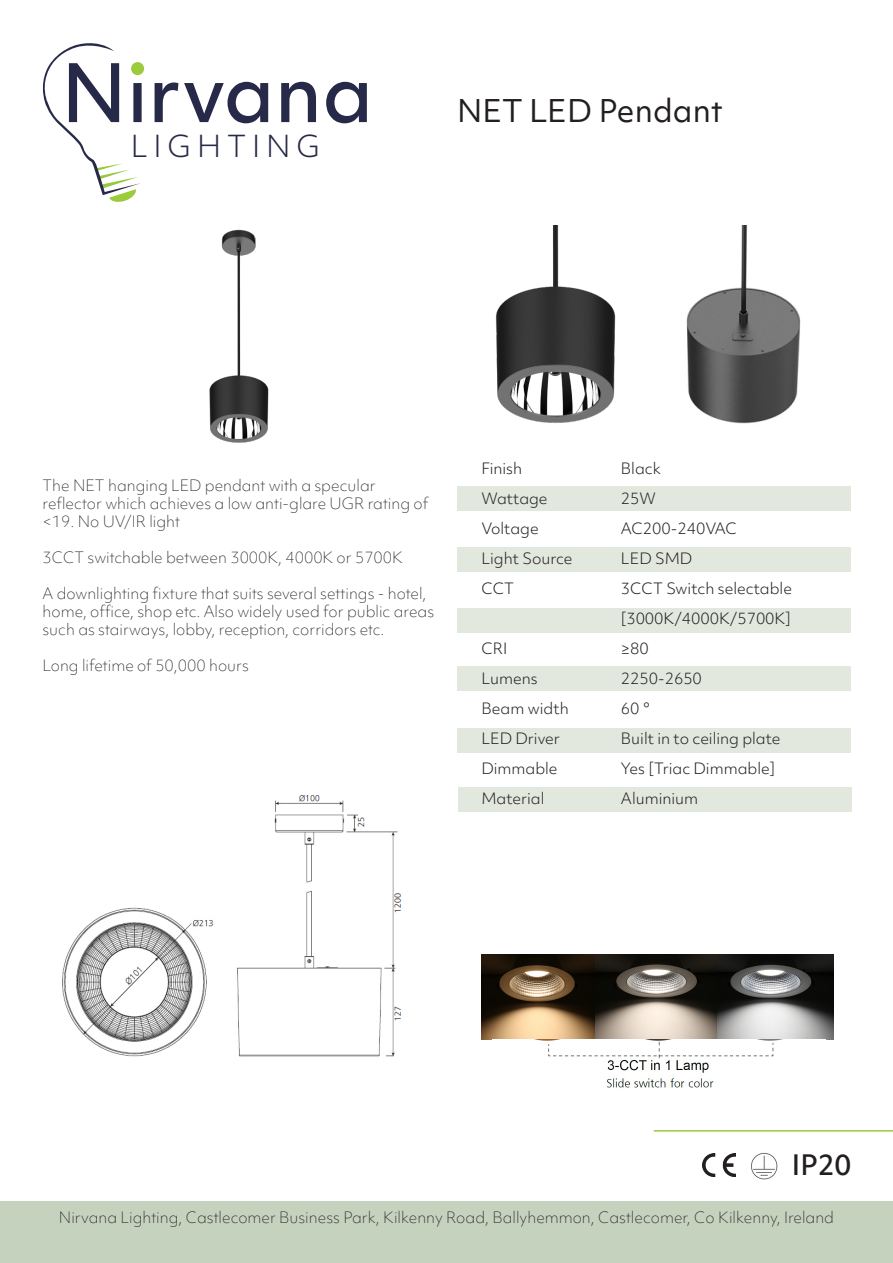
<style>
.page{position:relative;width:893px;height:1263px;background:#fff}
.page>*{position:absolute;margin:0;border:0;box-sizing:border-box;transform-origin:0 0}
.t1{font:500 77.55px "Objektiv Mk 1";color:#272949}
.NL_SPEC_MODEL_TXT{font:30px "Objektiv Mk 1";color:#231f20}
.t2{font:300 29.1px "Objektiv Mk 1";letter-spacing:.2em;color:#272949}
.Paragraph_Style_1{font:500 27px "Objektiv Mk 1";color:#231f20}
.Test_text_body_style{font:100 15px/18px "Objektiv Mk 1";color:#231f20}
.Test_text_body_style-2{font:300 15px "Objektiv Mk 2";color:#231f20}
.NL_SPEC_FOOTER_TEXT{font:100 15px "Objektiv Mk 1";color:#231f20}
</style>
<div class="page">
<div style="left:0;top:1202px;width:893px;height:61px;background:#c5d2be"></div>
<div style="left:457px;top:728px;width:393px;height:24px;background:#e2e8de"></div>
<div style="left:458px;top:787px;width:393px;height:25px;background:#e2e8de"></div>
<div style="left:457px;top:666px;width:393px;height:25px;background:#e2e8de"></div>
<div style="left:457px;top:608px;width:393px;height:25px;background:#e2e8de"></div>
<div style="left:457px;top:547px;width:393px;height:25px;background:#e2e8de"></div>
<div style="left:457px;top:486px;width:393px;height:25px;background:#e2e8de"></div>
<img style="left:702px;top:1154px;width:33px;height:23px">
<img style="left:751px;top:1153px;width:27px;height:26px">
<svg style="left:42px;top:43px;width:99px;height:159px"></svg>
<div style="left:131px;top:62px;width:13px;height:13px;background:#9ccb3b;border-radius:50%"></div>
<hr style="left:654px;top:1130px;width:239px;height:1px;background:#9ccb3b">
<img style="left:209px;top:229px;width:60px;height:214px">
<img style="left:495px;top:225px;width:121px;height:198px">
<img style="left:686px;top:225px;width:115px;height:199px">
<img style="left:62px;top:795px;width:340px;height:262px">
<img style="left:482px;top:955px;width:351px;height:85px">
<img style="left:538px;top:1040px;width:241px;height:48px">
<p class="t1" style="left:61px;top:39px;width:314px">Nirvana</p>
<p class="t2" style="left:131px;top:127px;width:191px">LIGHTING</p>
<p class="NL_SPEC_MODEL_TXT" style="left:457px;top:90px;width:267px">NET LED Pendant</p>
<p class="Test_text_body_style" style="left:43px;top:477px;width:387px">The NET hanging LED pendant with a specular reflector which achieves a low anti-glare UGR rating of &lt;19. No UV/IR light</p>
<p class="Test_text_body_style" style="left:43px;top:549px;width:362px">3CCT switchable between 3000K, 4000K or 5700K</p>
<p class="Test_text_body_style" style="left:43px;top:585px;width:393px">A downlighting fixture that suits several settings - hotel, home, office, shop etc. Also widely used for public areas such as stairways, lobby, reception, corridors etc.</p>
<p class="Test_text_body_style" style="left:43px;top:657px;width:208px">Long lifetime of 50,000 hours</p>
<p class="Test_text_body_style-2" style="left:481px;top:458px;width:42px">Finish</p>
<p class="Test_text_body_style-2" style="left:621px;top:458px;width:42px">Black</p>
<p class="Test_text_body_style-2" style="left:481px;top:488px;width:68px">Wattage</p>
<p class="Test_text_body_style-2" style="left:621px;top:488px;width:37px">25W</p>
<p class="Test_text_body_style-2" style="left:481px;top:518px;width:59px">Voltage</p>
<p class="Test_text_body_style-2" style="left:621px;top:518px;width:118px">AC200-240VAC</p>
<p class="Test_text_body_style-2" style="left:481px;top:548px;width:93px">Light Source</p>
<p class="Test_text_body_style-2" style="left:621px;top:548px;width:73px">LED SMD</p>
<p class="Test_text_body_style-2" style="left:481px;top:578px;width:34px">CCT</p>
<p class="Test_text_body_style-2" style="left:621px;top:578px;width:173px">3CCT Switch selectable</p>
<p class="Test_text_body_style-2" style="left:621px;top:608px;width:172px">[3000K/4000K/5700K]</p>
<p class="Test_text_body_style-2" style="left:481px;top:638px;width:27px">CRI</p>
<p class="Test_text_body_style-2" style="left:621px;top:638px;width:29px">≥80</p>
<p class="Test_text_body_style-2" style="left:481px;top:668px;width:58px">Lumens</p>
<p class="Test_text_body_style-2" style="left:621px;top:668px;width:83px">2250-2650</p>
<p class="Test_text_body_style-2" style="left:481px;top:698px;width:89px">Beam width</p>
<p class="Test_text_body_style-2" style="left:621px;top:698px;width:31px">60 °</p>
<p class="Test_text_body_style-2" style="left:481px;top:728px;width:80px">LED Driver</p>
<p class="Test_text_body_style-2" style="left:621px;top:728px;width:161px">Built in to ceiling plate</p>
<p class="Test_text_body_style-2" style="left:481px;top:758px;width:78px">Dimmable</p>
<p class="Test_text_body_style-2" style="left:621px;top:758px;width:156px">Yes [Triac Dimmable]</p>
<p class="Test_text_body_style-2" style="left:481px;top:788px;width:65px">Material</p>
<p class="Test_text_body_style-2" style="left:621px;top:788px;width:79px">Aluminium</p>
<p class="Paragraph_Style_1" style="left:792px;top:1146px;width:61px">IP20</p>
<p class="NL_SPEC_FOOTER_TEXT" style="left:59px;top:1207px;width:777px">Nirvana Lighting, Castlecomer Business Park, Kilkenny Road, Ballyhemmon, Castlecomer, Co Kilkenny, Ireland</p>
</div>
